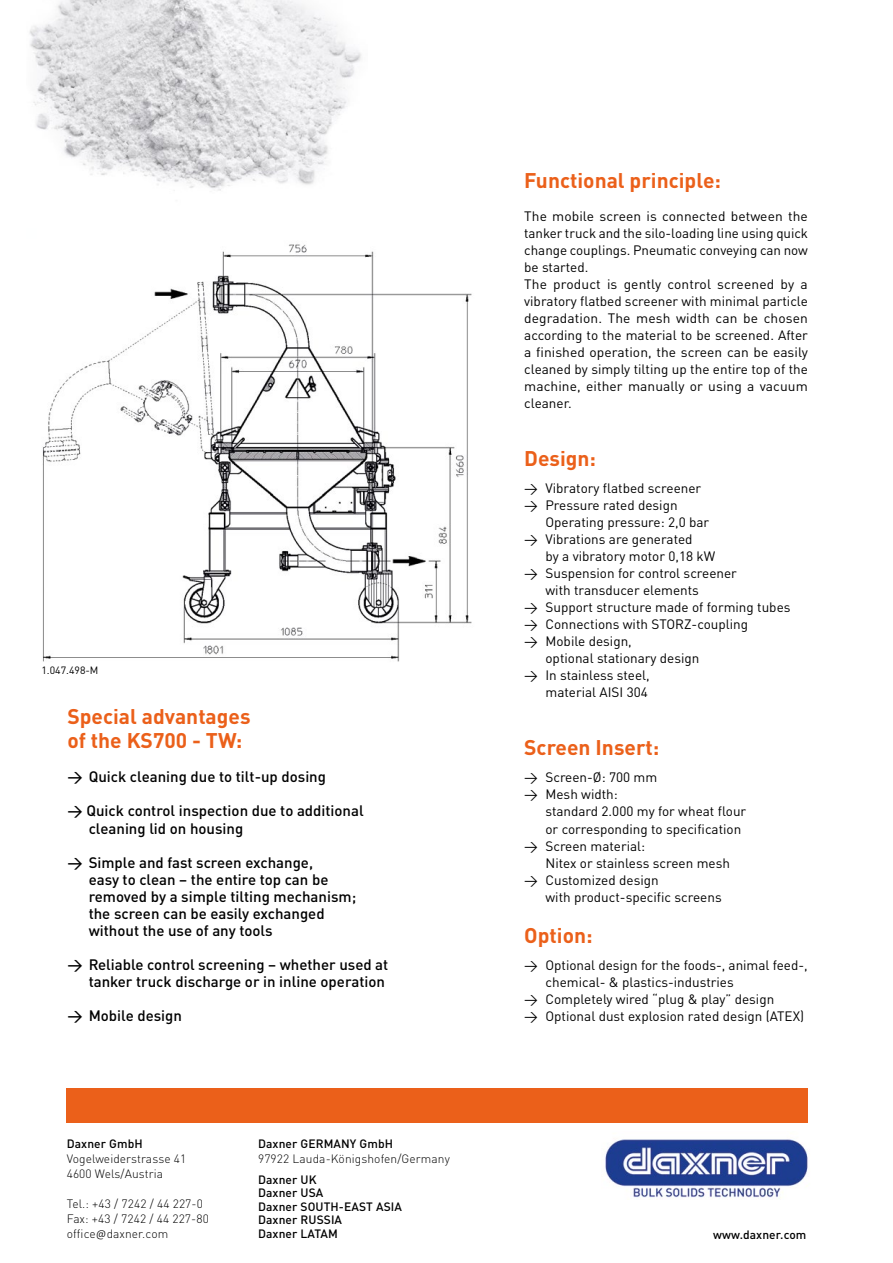
<style>
.page{position:relative;width:893px;height:1263px;background:#fff}
.page>*{position:absolute;margin:0;border:0;box-sizing:border-box;transform-origin:0 0}
.t1{font:700 21px/24px "DINOT";color:#eb601a}
.t2{font:500 15px/17px "DINOT";color:#000}
.t3{font:13.5px/17px "DINOT";color:#000}
.t4{font:300 12px/15px "DINOT";letter-spacing:.01em;color:#000}
.t5{font:500 12px/13.5px "DINOT";letter-spacing:.01em;color:#000}
.t6{font:10.5px "DINOT";color:#000}
.s1{font-family:"Calibri"}
</style>
<div class="page">
<img style="left:42px;top:244px;width:430px;height:418px">
<div style="left:67px;top:1089px;width:741px;height:34px;background:#eb601a"></div>
<img style="left:29px;top:0;width:332px;height:191px">
<img style="left:605px;top:1139px;width:203px;height:59px">
<p class="t6" style="left:41px;top:664px;width:59px">1.047.498-M</p>
<h1 class="t1" style="left:67px;top:704px;width:185px">Special advantages of the KS700 - TW:</h1>
<p class="t2" style="left:67px;top:768px;width:260px">→ Quick cleaning due to tilt-up dosing</p>
<p class="t2" style="left:89px;top:802px;width:277px;text-indent:-21px">→ Quick control inspection due to additional cleaning lid on housing</p>
<p class="t2" style="left:89px;top:853px;width:269px;text-indent:-21px">→ Simple and fast screen exchange,<br>easy to clean – the entire top can be removed by a simple tilting mechanism; the screen can be easily exchanged without the use of any tools</p>
<p class="t2" style="left:67px;top:955px;width:322px;text-align:right">→ Reliable control screening – whether used at tanker truck discharge or in inline operation</p>
<p class="t2" style="left:67px;top:1006px;width:116px">→ Mobile design</p>
<p class="t5" style="left:67px;top:1136px;width:77px">Daxner GmbH</p>
<p class="t4" style="left:67px;top:1151px;width:121px">Vogelweiderstrasse 41<br>4600 Wels/Austria</p>
<p class="t4" style="left:67px;top:1196px;width:144px">Tel.: +43 / 7242 / 44 227-0<br>Fax: +43 / 7242 / 44 227-80 office<span class="s1">@</span>daxner.com</p>
<p class="t5" style="left:258px;top:1136px;width:136px">Daxner GERMANY GmbH</p>
<p class="t4" style="left:258px;top:1151px;width:193px">97922 Lauda-Königshofen/Germany</p>
<p class="t5" style="left:258px;top:1172px;width:145px">Daxner UK<br>Daxner USA<br>Daxner SOUTH-EAST ASIA<br>Daxner RUSSIA<br>Daxner LATAM</p>
<h1 class="t1" style="left:524px;top:168px;width:198px">Functional principle:</h1>
<p class="t3" style="left:524px;top:208px;width:285px">The mobile screen is connected between the tanker truck and the silo-loading line using quick change couplings. Pneumatic conveying can now be started.<br>The product is gently control screened by a vibratory flatbed screener with minimal particle degradation. The mesh width can be chosen according to the material to be screened. After a finished operation, the screen can be easily cleaned by simply tilting up the entire top of the machine, either manually or using a vacuum cleaner.</p>
<h1 class="t1" style="left:524px;top:446px;width:73px">Design:</h1>
<p class="t3" style="left:524px;top:480px;width:179px">→ Vibratory flatbed screener</p>
<p class="t3" style="left:545px;top:497px;width:165px;text-indent:-21px">→ Pressure rated design<br>Operating pressure: 2,0 bar</p>
<p class="t3" style="left:545px;top:531px;width:171px;text-indent:-21px">→ Vibrations are generated<br>by a vibratory motor 0,18 kW</p>
<p class="t3" style="left:545px;top:565px;width:193px;text-indent:-21px">→ Suspension for control screener with transducer elements</p>
<p class="t3" style="left:524px;top:599px;width:268px">→ Support structure made of forming tubes</p>
<p class="t3" style="left:524px;top:616px;width:225px">→ Connections with STORZ-coupling</p>
<p class="t3" style="left:545px;top:633px;width:155px;text-indent:-21px">→ Mobile design,<br>optional stationary design</p>
<p class="t3" style="left:524px;top:667px;width:127px;text-align:right">→ In stainless steel, material AISI 304</p>
<h1 class="t1" style="left:524px;top:735px;width:137px">Screen Insert:</h1>
<p class="t3" style="left:524px;top:769px;width:135px">→ Screen-Ø: 700 mm</p>
<p class="t3" style="left:545px;top:786px;width:202px;text-indent:-21px">→ Mesh width:<br>standard 2.000 my for wheat flour or corresponding to specification</p>
<p class="t3" style="left:545px;top:837px;width:186px;text-indent:-21px">→ Screen material:<br>Nitex or stainless screen mesh</p>
<p class="t3" style="left:545px;top:871px;width:178px;text-indent:-21px">→ Customized design<br>with product-specific screens</p>
<h1 class="t1" style="left:524px;top:922px;width:70px">Option:</h1>
<p class="t3" style="left:545px;top:956px;width:264px;text-indent:-21px">→ Optional design for the foods-, animal feed-, chemical- &amp; plastics-industries</p>
<p class="t3" style="left:524px;top:990px;width:252px">→ Completely wired “plug &amp; play” design</p>
<p class="t3" style="left:524px;top:1007px;width:281px">→ Optional dust explosion rated design (ATEX)</p>
<p class="t5" style="left:713px;top:1228px;width:95px">www.daxner.com</p>
</div>
